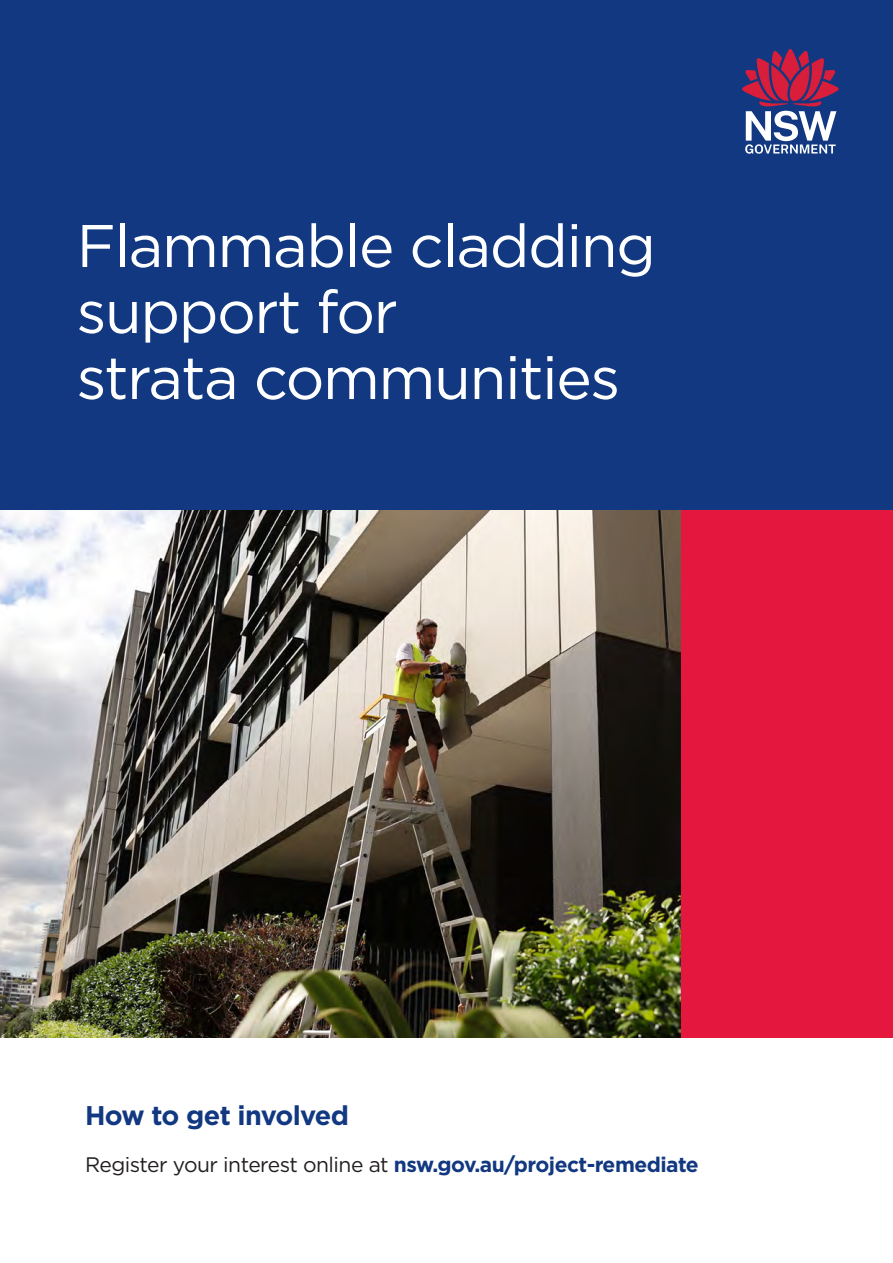
<style>
.page{position:relative;width:893px;height:1263px;background:#fff}
.page>*{position:absolute;margin:0;border:0;box-sizing:border-box;transform-origin:0 0}
.Title_white_35{font:60px/66px "Gotham";letter-spacing:-.025em;color:#fff}
.Title_white_35-2{font:700 27px "Gotham";letter-spacing:-.025em;color:#113880}
.text{font:21px "Gotham";letter-spacing:-.025em;color:#231f20}
.s1{font-weight:700;color:#113880}
</style>
<div class="page">
<div style="left:0;top:0;width:893px;height:510px;background:#113880"></div>
<div style="left:680px;top:510px;width:213px;height:527px;background:#e4183e"></div>
<svg style="left:742px;top:49px;width:97px;height:105px"></svg>
<img style="left:0;top:510px;width:680px;height:527px">
<h1 class="Title_white_35" style="left:77px;top:211px;width:581px">Flammable cladding support for<br>strata communities</h1>
<h1 class="Title_white_35-2" style="left:85px;top:1098px;width:265px">How to get involved</h1>
<p class="text" style="left:85px;top:1151px;width:615px">Register your interest online at <span class="s1">nsw.gov.au/project-remediate</span></p>
</div>
